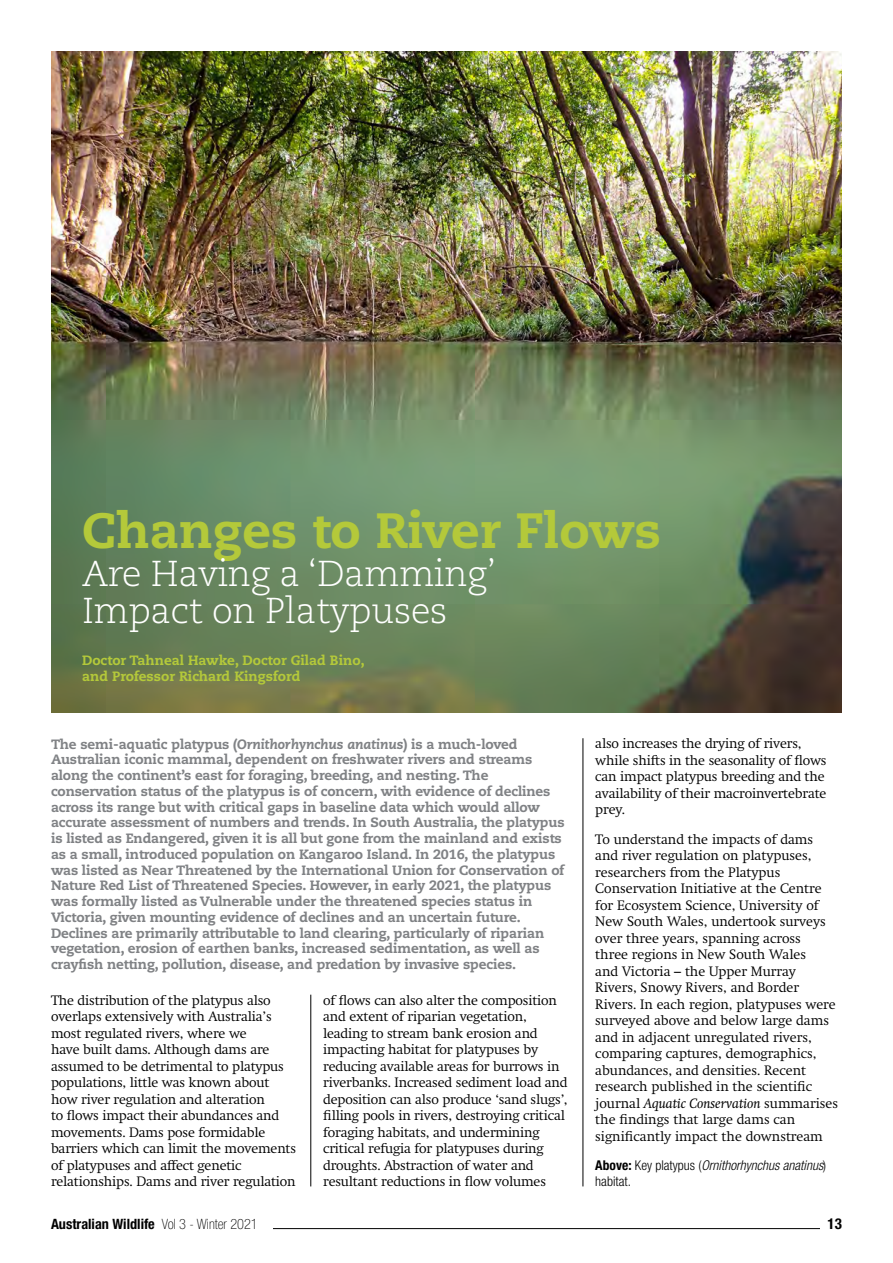
<style>
.page{position:relative;width:893px;height:1263px;background:#fff}
.page>*{position:absolute;margin:0;border:0;box-sizing:border-box;transform-origin:0 0}
.t1{font:800 49.5px "Caecilia LT Std";color:#b4c93a}
.t2{font:300 36px/37.5px "Caecilia LT Std";letter-spacing:-.01em;color:#fff}
.t3{font:700 condensed 15px "Helvetica Neue LT Std";color:#000}
.t4{font:700 condensed 14.25px "Helvetica Neue LT Std";color:#000}
.t5{font:300 13.5px/16.5px "Swift";letter-spacing:-.01em;color:#000}
.t6{font:800 13.5px/15.8px "Caecilia LT Std";letter-spacing:-.01em;color:#808285}
.t7{font:800 13.5px/16.2px "Caecilia LT Std";color:#b4c93a}
.t8{font:italic 300 condensed 13.5px/16.2px "Helvetica Neue LT Std";color:#000}
.s1{font-style:italic}
.s2{font-weight:400;font-style:italic}
.s3{font-weight:700;font-style:normal}
.s4{font-style:normal}
.s5{font-weight:100}
</style>
<div class="page">
<hr style="left:53px;top:1228px;width:769px;height:1px;background:#000">
<div style="left:51px;top:1213px;width:221px;height:21px;background:#fff"></div>
<div style="left:821px;top:1213px;width:21px;height:21px;background:#fff"></div>
<hr style="left:310px;top:995px;width:1px;height:191px;background:#000">
<hr style="left:583px;top:738px;width:1px;height:448px;background:#000">
<img style="left:51px;top:51px;width:791px;height:662px">
<h1 class="t1" style="left:82px;top:500px;width:581px">Changes to River Flows</h1>
<h2 class="t2" style="left:82px;top:555px;width:416px">Are Having a ‘Damming’<br>Impact on Platypuses</h2>
<p class="t7" style="left:82px;top:652px;width:284px">Doctor Tahneal Hawke, Doctor Gilad Bino, and Professor Richard Kingsford</p>
<p class="t6" style="left:51px;top:736px;width:515px">The semi-aquatic platypus (<span class="s1">Ornithorhynchus anatinus</span>) is a much-loved Australian iconic mammal, dependent on freshwater rivers and streams along the continent’s east for foraging, breeding, and nesting. The conservation status of the platypus is of concern, with evidence of declines across its range but with critical gaps in baseline data which would allow accurate assessment of numbers and trends. In South Australia, the platypus is listed as Endangered, given it is all but gone from the mainland and exists as a small, introduced population on Kangaroo Island. In 2016, the platypus was listed as Near Threatened by the International Union for Conservation of Nature Red List of Threatened Species. However, in early 2021, the platypus was formally listed as Vulnerable under the threatened species status in Victoria, given mounting evidence of declines and an uncertain future.<br>Declines are primarily attributable to land clearing, particularly of riparian vegetation, erosion of earthen banks, increased sedimentation, as well as crayfish netting, pollution, disease, and predation by invasive species.</p>
<p class="t5" style="left:51px;top:992px;width:247px">The distribution of the platypus also overlaps extensively with Australia’s most regulated rivers, where we<br>have built dams. Although dams are assumed to be detrimental to platypus populations, little was known about how river regulation and alteration<br>to flows impact their abundances and movements. Dams pose formidable barriers which can limit the movements of platypuses and affect genetic relationships. Dams and river regulation</p>
<p class="t5" style="left:323px;top:992px;width:246px">of flows can also alter the composition and extent of riparian vegetation, leading to stream bank erosion and impacting habitat for platypuses by reducing available areas for burrows in riverbanks. Increased sediment load and deposition can also produce ‘sand slugs’, filling pools in rivers, destroying critical foraging habitats, and undermining critical refugia for platypuses during droughts. Abstraction of water and resultant reductions in flow volumes</p>
<p class="t5" style="left:595px;top:736px;width:233px">also increases the drying of rivers, while shifts in the seasonality of flows can impact platypus breeding and the availability of their macroinvertebrate prey.</p>
<p class="t5" style="left:595px;top:831px;width:244px">To understand the impacts of dams and river regulation on platypuses, researchers from the Platypus Conservation Initiative at the Centre for Ecosystem Science, University of New South Wales, undertook surveys over three years, spanning across<br>three regions in New South Wales<br>and Victoria – the Upper Murray Rivers, Snowy Rivers, and Border Rivers. In each region, platypuses were surveyed above and below large dams and in adjacent unregulated rivers, comparing captures, demographics, abundances, and densities. Recent research published in the scientific journal <span class="s2">Aquatic Conservation</span> summarises the findings that large dams can significantly impact the downstream</p>
<p class="t8" style="left:595px;top:1158px;width:232px"><span class="s3">Above:</span> <span class="s4">Key platypus (</span>Ornithorhynchus anatinus<span class="s4">) habitat.</span></p>
<p class="t4" style="left:51px;top:1215px;width:208px">Australian Wildlife <span class="s5">Vol 3 - Winter 2021</span></p>
<p class="t3" style="left:827px;top:1214px;width:16px">13</p>
</div>
